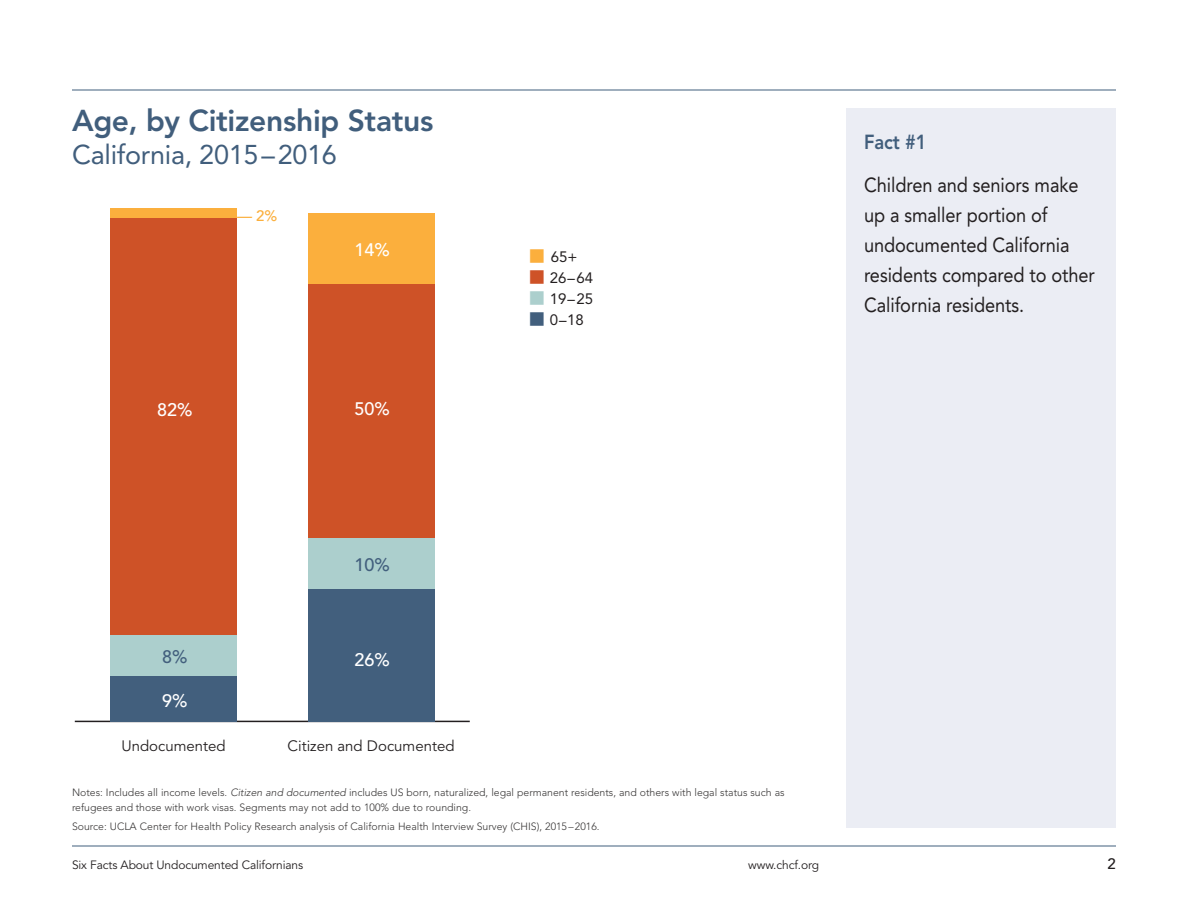
<style>
.page{position:relative;width:1188px;height:918px;background:#fff}
.page>*{position:absolute;margin:0;border:0;box-sizing:border-box;transform-origin:0 0}
.t1{font:800 30px "Avenir LT Std";letter-spacing:-.01em;color:#415e7c}
.t2{font:27px "Avenir LT Std";letter-spacing:-.01em;color:#415e7c}
.t3{font:20.25px/30px "Avenir LT Std";letter-spacing:-.005em;color:#231f20;scale:.9 1}
.t4{font:800 20.25px "Avenir LT Std";color:#415e7c;scale:.9 1}
.t5{font:500 18px "Avenir LT Std";color:#fff}
.t6{font:500 18px "Avenir LT Std";color:#425f7d}
.t7{font:15px "Avenir LT Std";color:#231f20}
.t8{font:15px "Avenir LT Std";color:#231f20}
.t9{font:500 15px "Avenir LT Std";color:#fbaf3d}
.t10{font:500 15px "Avenir LT Std";color:#231f20}
.t11{font:12px "Avenir LT Std";letter-spacing:-.01em;color:#231f20}
.t12{font:300 10.5px/14.7px "Avenir LT Std";color:#373535}
.s1{color:#fbaf3d}
.s2{color:#ce5227}
.s3{color:#accfcd}
.s4{color:#425f7d}
.s5{font-style:italic}
</style>
<div class="page">
<div style="left:846px;top:108px;width:270px;height:720px;background:#ebedf4"></div>
<hr style="left:72px;top:90px;width:1044px;height:1px;background:#415e7c">
<hr style="left:72px;top:846px;width:1044px;height:1px;background:#415e7c">
<hr style="left:75px;top:721px;width:395px;height:1px;background:#231f20">
<div style="left:110px;top:208px;width:127px;height:10px;background:#fbaf3d"></div>
<div style="left:308px;top:213px;width:126px;height:71px;background:#fbaf3d"></div>
<div style="left:110px;top:218px;width:127px;height:417px;background:#ce5227"></div>
<div style="left:308px;top:284px;width:126px;height:255px;background:#ce5227"></div>
<div style="left:110px;top:635px;width:127px;height:41px;background:#accfcd"></div>
<div style="left:308px;top:539px;width:126px;height:50px;background:#accfcd"></div>
<div style="left:110px;top:676px;width:127px;height:45px;background:#425f7d"></div>
<div style="left:308px;top:589px;width:126px;height:132px;background:#425f7d"></div>
<h1 class="t1" style="left:72px;top:103px;width:363px">Age, by Citizenship Status</h1>
<h2 class="t2" style="left:72px;top:139px;width:266px">California, 2015–2016</h2>
<h3 class="t9" style="left:237px;top:207px;width:42px">— 2%</h3>
<h3 class="t5" style="left:157px;top:399px;width:37px">82%</h3>
<h3 class="t6" style="left:162px;top:646px;width:27px">8%</h3>
<h3 class="t5" style="left:162px;top:690px;width:27px">9%</h3>
<h3 class="t5" style="left:354px;top:240px;width:37px">14%</h3>
<h3 class="t5" style="left:354px;top:399px;width:37px">50%</h3>
<h3 class="t6" style="left:354px;top:555px;width:37px">10%</h3>
<h3 class="t5" style="left:354px;top:649px;width:37px">26%</h3>
<h3 class="t7" style="left:121px;top:738px;width:106px">Undocumented</h3>
<h3 class="t7" style="left:288px;top:738px;width:168px">Citizen and Documented</h3>
<h3 class="t8" style="left:529px;top:248px;width:49px"><span class="s1">■</span> 65+</h3>
<h3 class="t8" style="left:529px;top:269px;width:65px"><span class="s2">■</span> 26–64</h3>
<h3 class="t8" style="left:529px;top:290px;width:65px"><span class="s3">■</span> 19–25</h3>
<h3 class="t8" style="left:529px;top:311px;width:56px"><span class="s4">■</span> 0–18</h3>
<p class="t12" style="left:72px;top:785px;width:714px">Notes: Includes all income levels. <span class="s5">Citizen and documented</span> includes US born, naturalized, legal permanent residents, and others with legal status such as refugees and those with work visas. Segments may not add to 100% due to rounding.</p>
<p class="t12" style="left:72px;top:819px;width:529px">Source: UCLA Center for Health Policy Research analysis of California Health Interview Survey (CHIS), 2015 – 2016.</p>
<h3 class="t4" style="left:864px;top:130px;width:71px">Fact #1</h3>
<h3 class="t3" style="left:864px;top:170px;width:258px">Children and seniors make up a smaller portion of undocumented California residents compared to other<br>California residents.</h3>
<p class="t11" style="left:72px;top:858px;width:233px">Six Facts About Undocumented Californians</p>
<p class="t11" style="left:748px;top:858px;width:72px">www.chcf.org</p>
<h3 class="t10" style="left:1108px;top:855px;width:10px">2</h3>
</div>
